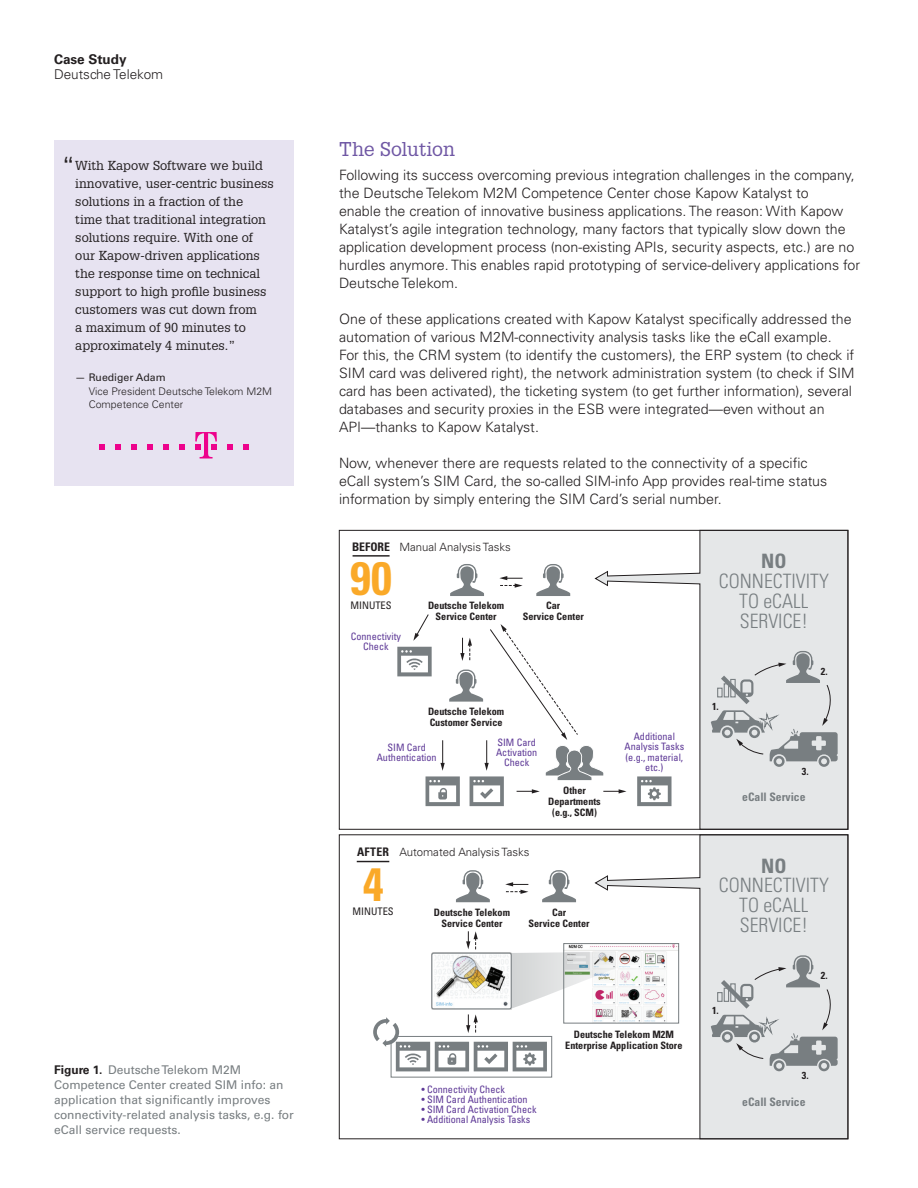
<style>
.page{position:relative;width:918px;height:1188px;background:#fff}
.page>*{position:absolute;margin:0;border:0;box-sizing:border-box;transform-origin:0 0}
.t1{font:700 condensed 46.8px "Univers LT Std";color:#faa928}
.t2{font:300 condensed 19.8px/19.8px "Univers LT Std";color:#787e81;text-align:center}
.Head_1_-_PUR{font:19.5px "Glypha LT Std";color:#6f57a4}
.Body{font:300 14.25px/18px "Univers LT Std";color:#231f20}
.Running_Header_-_Bro{font:300 13.5px "Univers LT Std";color:#231f20}
.Running_Header_-_Bro-2{font:700 13.5px "Univers LT Std";color:#231f20}
.Sidebar_-_Call_Out_B{font:12.75px/18px "Glypha LT Std";color:#231f20}
.Sidebar_-_Run-in_Sub{font:12px/15px "Univers LT Std";color:#787e81}
.t3{font:700 condensed 11.85px "Univers LT Std";color:#231f20}
.t4{font:700 condensed 11.7px "Univers LT Std";color:#787e81}
.t5{font:300 11.4px "Univers LT Std";color:#231f20}
.Sidebar_-_Call_Out_B-2{font:300 10.5px/13.5px "Univers LT Std";color:#231f20}
.t6{font:condensed 10.5px "Univers LT Std";color:#231f20}
.t7{font:700 condensed 10.2px/10.9px "Univers LT Std";color:#231f20;text-align:center}
.t8{font:condensed 10.2px/10.2px "Univers LT Std";color:#5d3896;text-align:center}
.s1{font-size:24px}
.s2{font-weight:400}
.s3{font-weight:700;color:#231f20}
.s4{font-weight:700}
</style>
<div class="page">
<div style="left:54px;top:141px;width:240px;height:345px;background:#e7e3f1"></div>
<svg style="left:99px;top:444px;width:5px;height:6px"></svg>
<svg style="left:115px;top:444px;width:5px;height:6px"></svg>
<svg style="left:131px;top:444px;width:5px;height:6px"></svg>
<svg style="left:147px;top:444px;width:6px;height:6px"></svg>
<svg style="left:163px;top:444px;width:6px;height:6px"></svg>
<svg style="left:179px;top:444px;width:6px;height:6px"></svg>
<svg style="left:195px;top:432px;width:22px;height:26px"></svg>
<svg style="left:228px;top:444px;width:5px;height:6px"></svg>
<svg style="left:244px;top:444px;width:5px;height:6px"></svg>
<hr style="left:353px;top:555px;width:37px;height:2px;background:#231f20">
<svg style="left:397px;top:614px;width:197px;height:192px"></svg>
<svg style="left:456px;top:870px;width:34px;height:32px"></svg>
<svg style="left:505px;top:882px;width:23px;height:12px"></svg>
<svg style="left:542px;top:870px;width:34px;height:32px"></svg>
<svg style="left:450px;top:564px;width:34px;height:32px"></svg>
<svg style="left:499px;top:576px;width:24px;height:12px"></svg>
<svg style="left:536px;top:564px;width:34px;height:32px"></svg>
<hr style="left:357px;top:861px;width:32px;height:1px;background:#231f20">
<svg style="left:373px;top:931px;width:221px;height:140px"></svg>
<svg style="left:594px;top:834px;width:255px;height:306px"></svg>
<svg style="left:711px;top:955px;width:127px;height:116px;background:#cccfd0"></svg>
<svg style="left:594px;top:530px;width:255px;height:300px"></svg>
<svg style="left:711px;top:651px;width:127px;height:116px;background:#cccfd0"></svg>
<div style="left:339px;top:834px;width:509px;height:305px;border:1px solid #231f20"></div>
<div style="left:339px;top:530px;width:509px;height:300px;border:1px solid #231f20"></div>
<p class="Running_Header_-_Bro-2" style="left:54px;top:51px;width:74px">Case Study</p>
<p class="Running_Header_-_Bro" style="left:54px;top:66px;width:111px">Deutsche Telekom</p>
<p class="Sidebar_-_Call_Out_B" style="left:75px;top:156px;width:200px;text-indent:-14px"><span class="s1">“</span>With Kapow Software we build innovative, user-centric business solutions in a fraction of the<br>time that traditional integration solutions require. With one of our Kapow-driven applications the response time on technical support to high profile business customers was cut down from<br>a maximum of 90 minutes to approximately 4 minutes.”</p>
<p class="Sidebar_-_Call_Out_B-2" style="left:89px;top:371px;width:185px;text-indent:-14px"><span class="s2">— Ruediger Adam<br></span>Vice President Deutsche Telekom M2M<br>Competence Center</p>
<p class="Sidebar_-_Run-in_Sub" style="left:54px;top:1062px;width:241px"><span class="s3">Figure 1.</span> Deutsche Telekom M2M Competence Center created SIM info: an application that significantly improves connectivity-related analysis tasks, e.g. for eCall service requests.</p>
<p class="Head_1_-_PUR" style="left:339px;top:137px;width:117px">The Solution</p>
<p class="Body" style="left:339px;top:166px;width:523px">Following its success overcoming previous integration challenges in the company, the Deutsche Telekom M2M Competence Center chose Kapow Katalyst to<br>enable the creation of innovative business applications. The reason: With Kapow Katalyst’s agile integration technology, many factors that typically slow down the application development process (non-existing APIs, security aspects, etc.) are no hurdles anymore. This enables rapid prototyping of service-delivery applications for Deutsche Telekom.</p>
<p class="Body" style="left:339px;top:310px;width:517px">One of these applications created with Kapow Katalyst specifically addressed the automation of various M2M-connectivity analysis tasks like the eCall example.<br>For this, the CRM system (to identify the customers), the ERP system (to check if SIM card was delivered right), the network administration system (to check if SIM card has been activated), the ticketing system (to get further information), several databases and security proxies in the ESB were integrated—even without an API—thanks to Kapow Katalyst.</p>
<p class="Body" style="left:339px;top:454px;width:490px">Now, whenever there are requests related to the connectivity of a specific eCall system’s SIM Card, the so-called SIM-info App provides real-time status information by simply entering the SIM Card’s serial number.</p>
<p class="t3" style="left:352px;top:539px;width:40px">BEFORE</p>
<p class="t1" style="left:350px;top:550px;width:43px">90</p>
<p class="t6" style="left:350px;top:599px;width:43px">MINUTES</p>
<p class="t5" style="left:399px;top:540px;width:113px">Manual Analysis Tasks</p>
<p class="t7" style="left:428px;top:600px;width:78px">Deutsche Telekom<br>Service Center</p>
<p class="t7" style="left:523px;top:600px;width:63px">Car<br>Service Center</p>
<p class="t8" style="left:351px;top:631px;width:52px">Connectivity<br>Check</p>
<p class="t7" style="left:428px;top:706px;width:78px;text-align:left">Deutsche Telekom<br>Customer Service</p>
<p class="t8" style="left:377px;top:742px;width:61px">SIM Card<br>Authentication</p>
<p class="t8" style="left:624px;top:731px;width:61px">Additional<br>Analysis Tasks (e.g., material, etc.)</p>
<p class="t8" style="left:496px;top:737px;width:43px">SIM Card<br>Activation<br>Check</p>
<p class="t3" style="left:357px;top:845px;width:33px">AFTER</p>
<p class="t5" style="left:399px;top:845px;width:132px">Automated Analysis Tasks</p>
<p class="t7" style="left:548px;top:785px;width:54px">Other<br>Departments (e.g., SCM)</p>
<p class="t1" style="left:363px;top:856px;width:22px">4</p>
<p class="t6" style="left:353px;top:904px;width:43px">MINUTES</p>
<p class="t7" style="left:434px;top:906px;width:78px">Deutsche Telekom<br>Service Center</p>
<p class="t7" style="left:529px;top:906px;width:63px">Car<br>Service Center</p>
<p class="t8" style="left:421px;top:1084px;width:85px">• Connectivity Check</p>
<p class="t8" style="left:421px;top:1094px;width:108px">• SIM Card Authentication</p>
<p class="t8" style="left:421px;top:1104px;width:117px">• SIM Card Activation Check</p>
<p class="t8" style="left:421px;top:1114px;width:110px">• Additional Analysis Tasks</p>
<p class="t7" style="left:565px;top:1029px;width:119px">Deutsche Telekom M2M<br>Enterprise Application Store</p>
<p class="t2" style="left:719px;top:551px;width:111px"><span class="s4">NO<br></span>CONNECTIVITY<br>TO eCALL<br>SERVICE!</p>
<p class="t7" style="left:712px;top:701px;width:8px">1.</p>
<p class="t7" style="left:821px;top:665px;width:8px">2.</p>
<p class="t7" style="left:802px;top:766px;width:8px">3.</p>
<p class="t4" style="left:742px;top:790px;width:65px">eCall Service</p>
<p class="t2" style="left:719px;top:856px;width:111px"><span class="s4">NO<br></span>CONNECTIVITY<br>TO eCALL<br>SERVICE!</p>
<p class="t7" style="left:712px;top:1005px;width:8px">1.</p>
<p class="t7" style="left:821px;top:970px;width:8px">2.</p>
<p class="t7" style="left:802px;top:1070px;width:8px">3.</p>
<p class="t4" style="left:742px;top:1094px;width:65px">eCall Service</p>
</div>
